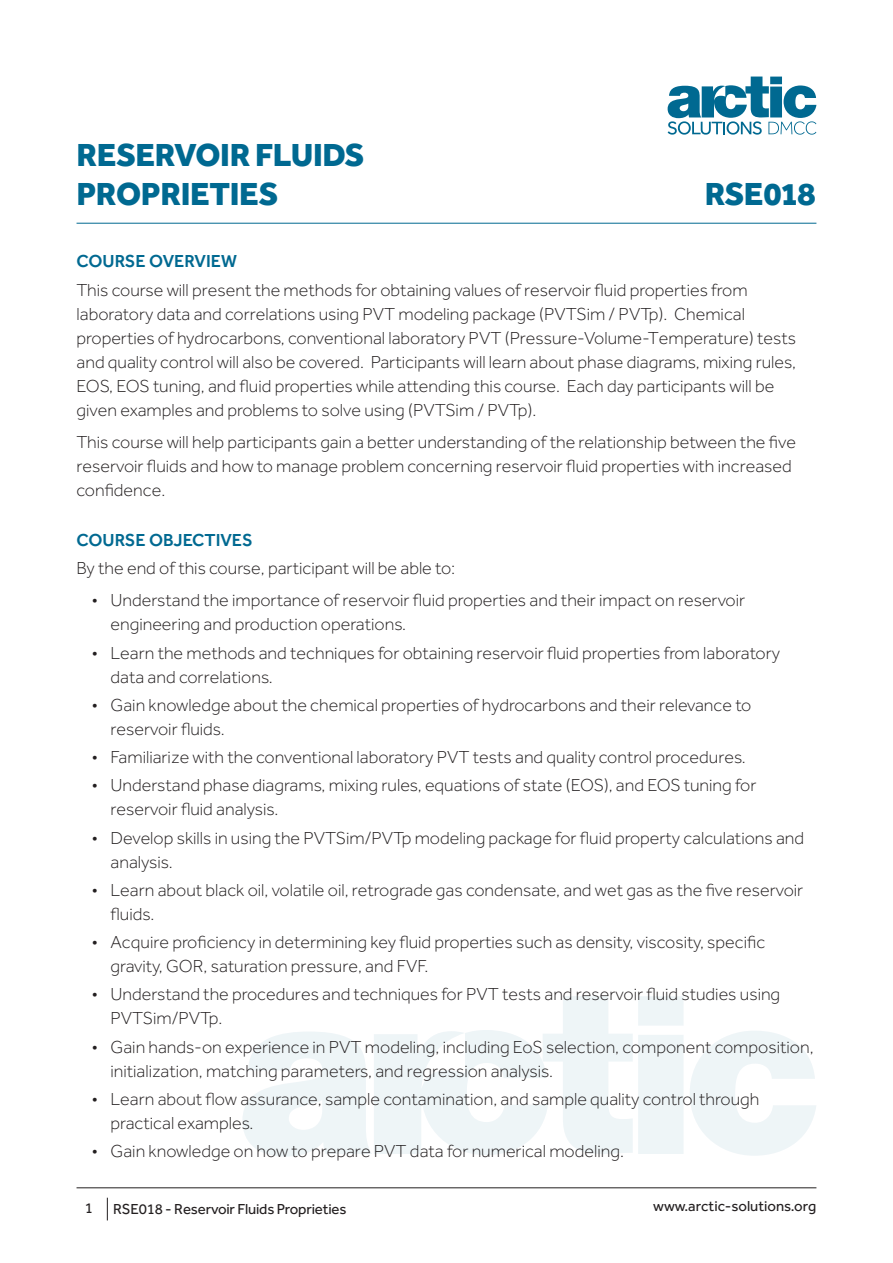
<style>
.page{position:relative;width:893px;height:1263px;background:#fff}
.page>*{position:absolute;margin:0;border:0;box-sizing:border-box;transform-origin:0 0}
.Title_-_Course_Outli{font:800 33px/39.6px "Effra";letter-spacing:-.01em;color:#006991}
.Code_-_Course_Outlin{font:800 33px "Effra";letter-spacing:-.01em;color:#006991}
.Normal_-_Course_Outl{font:300 18px/24px "Effra";color:#231f20}
.Heading_-_Course_Out{font:500 18px "Effra";color:#006991}
.t1{font:15px "Effra";letter-spacing:-.01em;color:#231f20}
</style>
<div class="page">
<hr style="left:77px;top:1187px;width:739px;height:1px;background:#231f20">
<svg style="left:107px;top:1198px;width:1px;height:22px"></svg>
<svg style="left:668px;top:77px;width:148px;height:58px"></svg>
<svg style="left:690px;top:1031px;width:126px;height:125px"></svg>
<svg style="left:243px;top:996px;width:440px;height:161px"></svg>
<hr style="left:77px;top:223px;width:739px;height:1px;background:#006991">
<p class="Title_-_Course_Outli" style="left:77px;top:134px;width:289px">RESERVOIR FLUIDS<br>PROPRIETIES</p>
<p class="Code_-_Course_Outlin" style="left:705px;top:174px;width:113px">RSE018</p>
<p class="Heading_-_Course_Out" style="left:77px;top:251px;width:162px">COURSE OVERVIEW</p>
<p class="Normal_-_Course_Outl" style="left:77px;top:278px;width:721px">This course will present the methods for obtaining values of reservoir fluid properties from laboratory data and correlations using PVT modeling package (PVTSim / PVTp). Chemical properties of hydrocarbons, conventional laboratory PVT (Pressure-Volume-Temperature) tests and quality control will also be covered. Participants will learn about phase diagrams, mixing rules, EOS, EOS tuning, and fluid properties while attending this course. Each day participants will be given examples and problems to solve using (PVTSim / PVTp).</p>
<p class="Normal_-_Course_Outl" style="left:77px;top:430px;width:721px">This course will help participants gain a better understanding of the relationship between the five reservoir fluids and how to manage problem concerning reservoir fluid properties with increased confidence.</p>
<p class="Heading_-_Course_Out" style="left:77px;top:529px;width:178px">COURSE OBJECTIVES</p>
<p class="Normal_-_Course_Outl" style="left:77px;top:556px;width:380px">By the end of this course, participant will be able to:</p>
<p class="Normal_-_Course_Outl" style="left:111px;top:588px;width:636px;text-indent:-19px">• Understand the importance of reservoir fluid properties and their impact on reservoir engineering and production operations.</p>
<p class="Normal_-_Course_Outl" style="left:111px;top:641px;width:671px;text-indent:-19px">• Learn the methods and techniques for obtaining reservoir fluid properties from laboratory data and correlations.</p>
<p class="Normal_-_Course_Outl" style="left:111px;top:693px;width:642px;text-indent:-19px">• Gain knowledge about the chemical properties of hydrocarbons and their relevance to reservoir fluids.</p>
<p class="Normal_-_Course_Outl" style="left:92px;top:745px;width:656px">• Familiarize with the conventional laboratory PVT tests and quality control procedures.</p>
<p class="Normal_-_Course_Outl" style="left:111px;top:773px;width:647px;text-indent:-19px">• Understand phase diagrams, mixing rules, equations of state (EOS), and EOS tuning for reservoir fluid analysis.</p>
<p class="Normal_-_Course_Outl" style="left:111px;top:826px;width:695px;text-indent:-19px">• Develop skills in using the PVTSim/PVTp modeling package for fluid property calculations and analysis.</p>
<p class="Normal_-_Course_Outl" style="left:111px;top:878px;width:694px;text-indent:-19px">• Learn about black oil, volatile oil, retrograde gas condensate, and wet gas as the five reservoir fluids.</p>
<p class="Normal_-_Course_Outl" style="left:111px;top:930px;width:656px;text-indent:-19px">• Acquire proficiency in determining key fluid properties such as density, viscosity, specific gravity, GOR, saturation pressure, and FVF.</p>
<p class="Normal_-_Course_Outl" style="left:111px;top:982px;width:671px;text-indent:-19px">• Understand the procedures and techniques for PVT tests and reservoir fluid studies using<br>PVTSim/PVTp.</p>
<p class="Normal_-_Course_Outl" style="left:111px;top:1035px;width:704px;text-indent:-19px">• Gain hands-on experience in PVT modeling, including EoS selection, component composition, initialization, matching parameters, and regression analysis.</p>
<p class="Normal_-_Course_Outl" style="left:111px;top:1087px;width:650px;text-indent:-19px">• Learn about flow assurance, sample contamination, and sample quality control through practical examples.</p>
<p class="Normal_-_Course_Outl" style="left:92px;top:1139px;width:534px">• Gain knowledge on how to prepare PVT data for numerical modeling.</p>
<p class="t1" style="left:85px;top:1199px;width:10px">1</p>
<p class="t1" style="left:113px;top:1200px;width:235px">RSE018 - Reservoir Fluids Proprieties</p>
<p class="t1" style="left:653px;top:1198px;width:165px">www.arctic-solutions.org</p>
</div>
